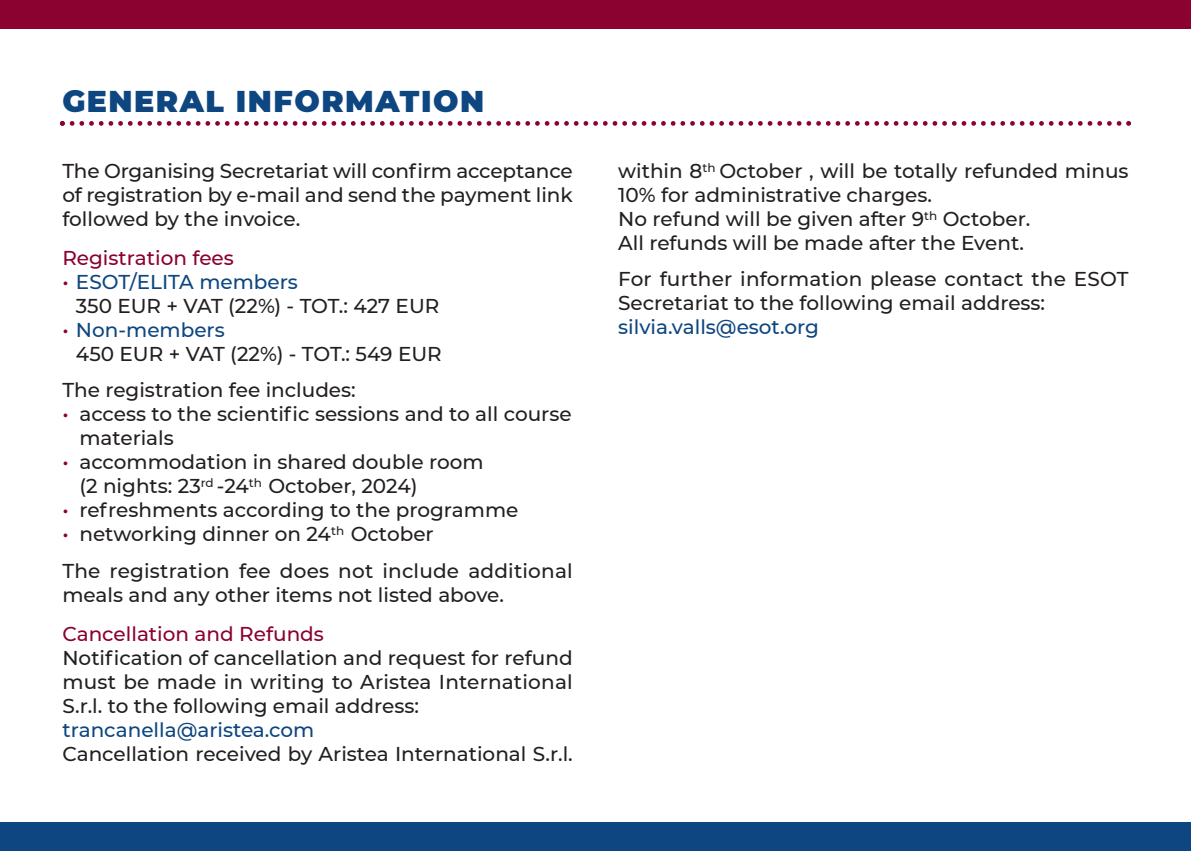
<style>
.page{position:relative;width:1191px;height:851px;background:#fff}
.page>*{position:absolute;margin:0;border:0;box-sizing:border-box;transform-origin:0 0}
.t1{font:900 30px "Montserrat";letter-spacing:.05em;color:#0d4680}
.t2{font:500 20px/24px "Montserrat";color:#231f20}
.t3{font:500 20px "Montserrat";color:#0d4680}
.t4{font:500 20px "Montserrat";color:#8b012f}
.s1{color:#8b012f}
</style>
<div class="page">
<svg style="left:60px;top:121px;width:1071px;height:5px"></svg>
<div style="left:0;top:0;width:1191px;height:28px;background:#8b012f"></div>
<div style="left:0;top:822px;width:1191px;height:28px;background:#0d4680"></div>
<p class="t1" style="left:62px;top:83px;width:423px">GENERAL INFORMATION</p>
<p class="t2" style="left:62px;top:159px;width:512px;text-align:justify">The Organising Secretariat will confirm acceptance of registration by e-mail and send the payment link followed by the invoice.</p>
<p class="t4" style="left:62px;top:246px;width:173px">Registration fees</p>
<p class="t3" style="left:62px;top:270px;width:237px"><span class="s1">•</span> ESOT/ELITA members</p>
<p class="t2" style="left:76px;top:294px;width:365px">350 EUR + VAT (22%) - TOT.: 427 EUR</p>
<p class="t3" style="left:62px;top:318px;width:164px"><span class="s1">•</span> Non-members</p>
<p class="t2" style="left:76px;top:342px;width:367px">450 EUR + VAT (22%) - TOT.: 549 EUR</p>
<p class="t2" style="left:62px;top:378px;width:295px">The registration fee includes:</p>
<p class="t2" style="left:79px;top:402px;width:494px;text-indent:-17px"><span class="s1">•</span> access to the scientific sessions and to all course materials</p>
<p class="t2" style="left:62px;top:450px;width:423px"><span class="s1">•</span> accommodation in shared double room</p>
<p class="t2" style="left:79px;top:474px;width:340px">(2 nights: 23<sup>rd</sup> -24<sup>th</sup> October, 2024)</p>
<p class="t2" style="left:62px;top:498px;width:457px"><span class="s1">•</span> refreshments according to the programme</p>
<p class="t2" style="left:62px;top:522px;width:373px"><span class="s1">•</span> networking dinner on 24<sup>th</sup> October</p>
<p class="t2" style="left:62px;top:558px;width:512px">The registration fee does not include additional meals and any other items not listed above.</p>
<p class="t4" style="left:62px;top:621px;width:263px">Cancellation and Refunds</p>
<p class="t2" style="left:62px;top:645px;width:512px;text-align:justify">Notification of cancellation and request for refund must be made in writing to Aristea International S.r.l. to the following email address:</p>
<p class="t3" style="left:62px;top:717px;width:253px">trancanella@aristea.com</p>
<p class="t2" style="left:62px;top:741px;width:512px">Cancellation received by Aristea International S.r.l.</p>
<p class="t2" style="left:618px;top:159px;width:512px">within 8<sup>th</sup> October , will be totally refunded minus<br>10% for administrative charges.</p>
<p class="t2" style="left:618px;top:207px;width:413px">No refund will be given after 9<sup>th</sup> October.</p>
<p class="t2" style="left:618px;top:231px;width:407px">All refunds will be made after the Event.</p>
<p class="t2" style="left:618px;top:267px;width:512px">For further information please contact the ESOT<br>Secretariat to the following email address:</p>
<p class="t3" style="left:618px;top:315px;width:202px">silvia.valls@esot.org</p>
</div>
